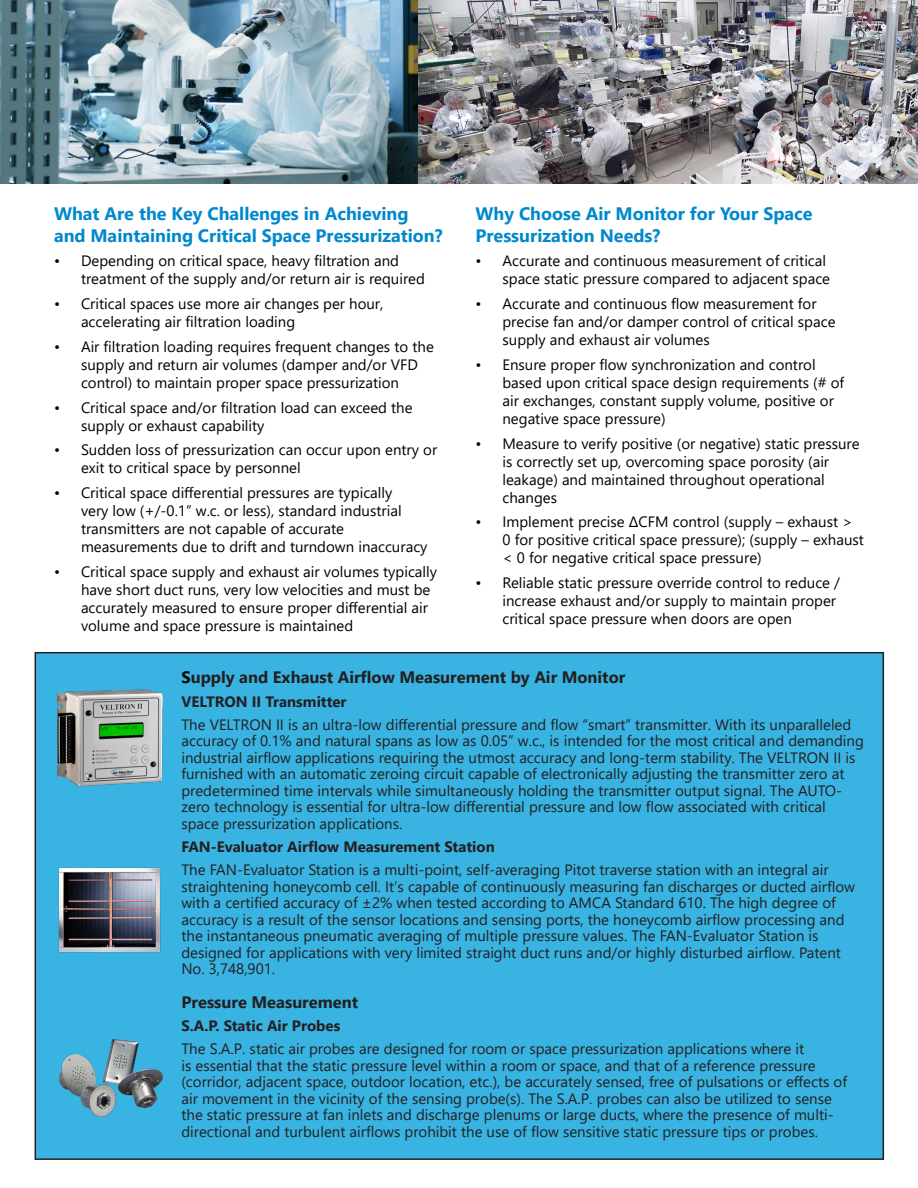
<style>
.page{position:relative;width:918px;height:1188px;background:#fff}
.page>*{position:absolute;margin:0;border:0;box-sizing:border-box;transform-origin:0 0}
.t1{font:700 18px/21.6px "Segoe UI";color:#0088ce}
.t2{font:700 16.5px "Segoe UI";color:#231f20}
.t3{font:15px/16.5px "Segoe UI";color:#231f20}
.t4{font:15px/18px "Segoe UI";color:#000}
.t5{font:700 15px "Segoe UI";color:#231f20}
.s1{color:#040503}
</style>
<div class="page">
<div style="left:35px;top:653px;width:848px;height:506px;background:#39b3e2"></div>
<img style="left:0;top:0;width:918px;height:184px">
<img style="left:57px;top:689px;width:106px;height:98px">
<img style="left:58px;top:867px;width:103px;height:86px">
<img style="left:59px;top:1039px;width:104px;height:79px">
<p class="t1" style="left:476px;top:201px;width:338px">Why Choose Air Monitor for Your Space<br>Pressurization Needs?</p>
<p class="t4" style="left:476px;top:251px;width:356px;text-align:right">• Accurate and continuous measurement of critical space static pressure compared to adjacent space</p>
<p class="t4" style="left:502px;top:293px;width:335px;text-indent:-27px">• Accurate and continuous flow measurement for precise fan and/or damper control of critical space supply and exhaust air volumes</p>
<p class="t4" style="left:502px;top:354px;width:343px;text-indent:-27px">• Ensure proper flow synchronization and control based upon critical space design requirements (# of air exchanges, constant supply volume, positive or negative space pressure)</p>
<p class="t4" style="left:502px;top:433px;width:359px;text-indent:-27px">• Measure to verify positive (or negative) static pressure is correctly set up, overcoming space porosity (air leakage) and maintained throughout operational changes</p>
<p class="t4" style="left:502px;top:512px;width:363px;text-indent:-27px">• Implement precise ΔCFM control (supply – exhaust &gt;<br>0 for positive critical space pressure); (supply – exhaust &lt; 0 for negative critical space pressure)</p>
<p class="t4" style="left:502px;top:572px;width:339px;text-indent:-27px">• Reliable static pressure override control to reduce / increase exhaust and/or supply to maintain proper critical space pressure when doors are open</p>
<p class="t1" style="left:54px;top:201px;width:390px">What Are the Key Challenges in Achieving and Maintaining Critical Space Pressurization?</p>
<p class="t4" style="left:81px;top:251px;width:345px;text-indent:-27px">• Depending on critical space, heavy filtration and treatment of the supply and/or return air is required</p>
<p class="t4" style="left:81px;top:293px;width:304px;text-indent:-27px">• Critical spaces use more air changes per hour, accelerating air filtration loading</p>
<p class="t4" style="left:81px;top:336px;width:354px;text-indent:-27px">• Air filtration loading requires frequent changes to the supply and return air volumes (damper and/or VFD control) to maintain proper space pressurization</p>
<p class="t4" style="left:81px;top:397px;width:333px;text-indent:-27px">• Critical space and/or filtration load can exceed the supply or exhaust capability</p>
<p class="t4" style="left:81px;top:440px;width:358px;text-indent:-27px">• Sudden loss of pressurization can occur upon entry or exit to critical space by personnel</p>
<p class="t4" style="left:81px;top:482px;width:348px;text-indent:-27px">• Critical space differential pressures are typically<br>very low (+/-0.1” w.c. or less), standard industrial transmitters are not capable of accurate measurements due to drift and turndown inaccuracy</p>
<p class="t4" style="left:81px;top:561px;width:358px;text-indent:-27px">• Critical space supply and exhaust air volumes typically have short duct runs, very low velocities and must be accurately measured to ensure proper differential air volume and space pressure is maintained</p>
<p class="t2" style="left:181px;top:662px;width:445px"><span class="s1">S</span>upply and Exhaust Airflow Measurement by Air Monitor</p>
<p class="t5" style="left:181px;top:687px;width:167px">VELTRON II Transmitter</p>
<p class="t3" style="left:181px;top:715px;width:684px">The VELTRON II is an ultra-low differential pressure and flow “smart” transmitter. With its unparalleled accuracy of 0.1% and natural spans as low as 0.05” w.c., is intended for the most critical and demanding industrial airflow applications requiring the utmost accuracy and long-term stability. The VELTRON II is furnished with an automatic zeroing circuit capable of electronically adjusting the transmitter zero at predetermined time intervals while simultaneously holding the transmitter output signal. The AUTO&shy;zero technology is essential for ultra-low differential pressure and low flow associated with critical space pressurization applications.</p>
<p class="t5" style="left:181px;top:833px;width:315px">FAN-Evaluator Airflow Measurement Station</p>
<p class="t3" style="left:181px;top:861px;width:675px">The FAN-Evaluator Station is a multi-point, self-averaging Pitot traverse station with an integral air straightening honeycomb cell. It’s capable of continuously measuring fan discharges or ducted airflow with a certified accuracy of ±2% when tested according to AMCA Standard 610. The high degree of accuracy is a result of the sensor locations and sensing ports, the honeycomb airflow processing and the instantaneous pneumatic averaging of multiple pressure values. The FAN-Evaluator Station is designed for applications with very limited straight duct runs and/or highly disturbed airflow. Patent No. 3,748,901.</p>
<p class="t2" style="left:181px;top:986px;width:178px">Pressure Measurement</p>
<p class="t5" style="left:181px;top:1011px;width:160px">S.A.P. Static Air Probes</p>
<p class="t3" style="left:181px;top:1039px;width:667px">The S.A.P. static air probes are designed for room or space pressurization applications where it<br>is essential that the static pressure level within a room or space, and that of a reference pressure (corridor, adjacent space, outdoor location, etc.), be accurately sensed, free of pulsations or effects of air movement in the vicinity of the sensing probe(s). The S.A.P. probes can also be utilized to sense the static pressure at fan inlets and discharge plenums or large ducts, where the presence of multi&shy;directional and turbulent airflows prohibit the use of flow sensitive static pressure tips or probes.</p>
</div>
